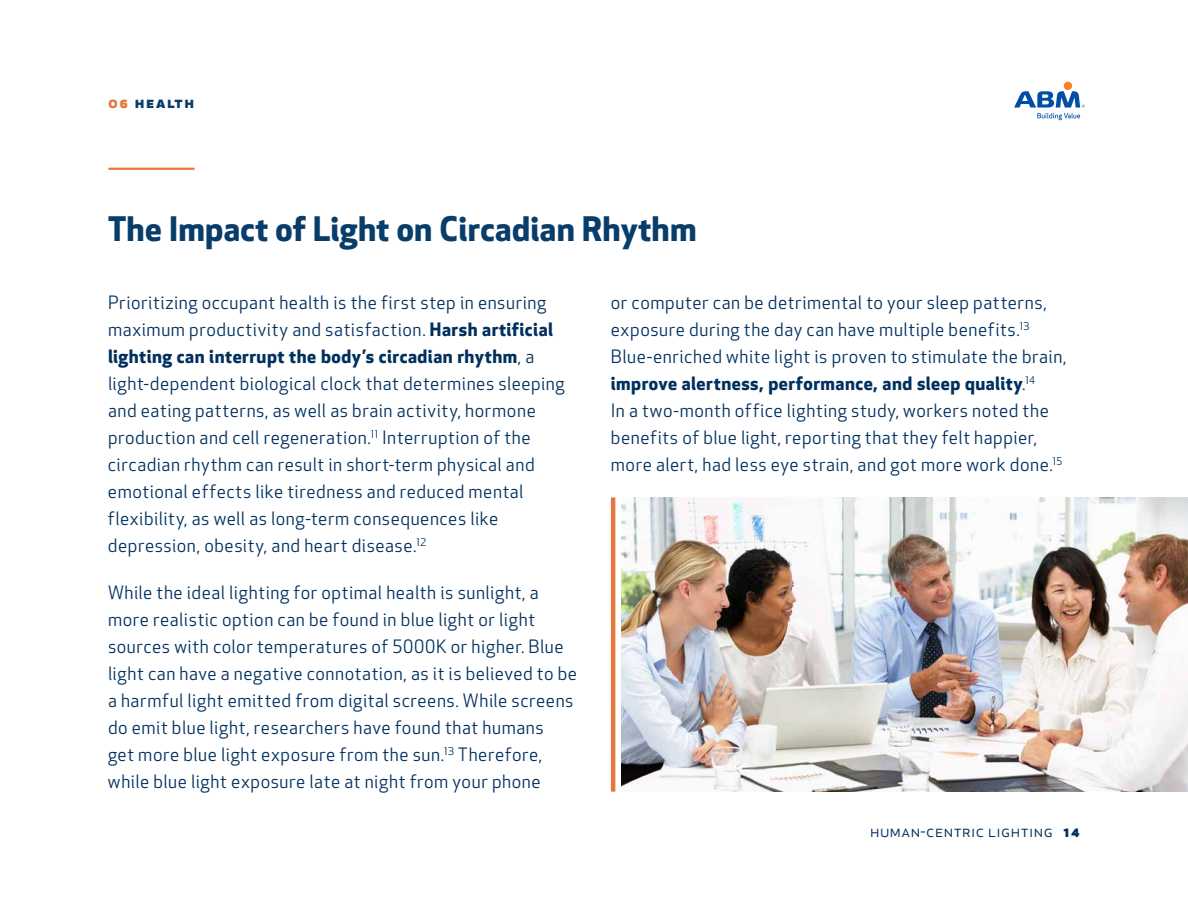
<style>
.page{position:relative;width:1188px;height:918px;background:#fff}
.page>*{position:absolute;margin:0;border:0;box-sizing:border-box;transform-origin:0 0}
.t1{font:700 33px "Apex New";letter-spacing:.01em;color:#083c69}
.t2{font:18px/27px "Apex New";letter-spacing:.03em;color:#00305e}
.t3{font:16.5px "Apex New";letter-spacing:.03em;color:#00305e}
.t4{font:700 16.5px "Apex New";letter-spacing:.1em;color:#083c69}
.s1{color:#e37841}
.s2{font-weight:700}
</style>
<div class="page">
<div style="left:1064px;top:82px;width:8px;height:8px;background:#f6841f;border-radius:50%"></div>
<svg style="left:1014px;top:91px;width:71px;height:29px"></svg>
<hr style="left:109px;top:168px;width:85px;height:2px;background:#e37841">
<img style="left:622px;top:497px;width:566px;height:295px">
<hr style="left:611px;top:497px;width:4px;height:295px;background:#e37841">
<p class="t4" style="left:108px;top:90px;width:88px"><span class="s1">06</span> health</p>
<h1 class="t1" style="left:108px;top:206px;width:590px">The Impact of Light on Circadian Rhythm</h1>
<p class="t2" style="left:108px;top:289px;width:458px">Prioritizing occupant health is the first step in ensuring maximum productivity and satisfaction. <span class="s2">Harsh artificial lighting can interrupt the body’s circadian rhythm</span>, a light-dependent biological clock that determines sleeping and eating patterns, as well as brain activity, hormone production and cell regeneration.<sup>11</sup> Interruption of the circadian rhythm can result in short-term physical and emotional effects like tiredness and reduced mental flexibility, as well as long-term consequences like depression, obesity, and heart disease.<sup>12</sup></p>
<p class="t2" style="left:108px;top:579px;width:471px">While the ideal lighting for optimal health is sunlight, a more realistic option can be found in blue light or light sources with color temperatures of 5000K or higher. Blue light can have a negative connotation, as it is believed to be a harmful light emitted from digital screens. While screens do emit blue light, researchers have found that humans<br>get more blue light exposure from the sun.<sup>13</sup> Therefore, while blue light exposure late at night from your phone</p>
<p class="t2" style="left:611px;top:289px;width:457px">or computer can be detrimental to your sleep patterns, exposure during the day can have multiple benefits.<sup>13<br></sup>Blue-enriched white light is proven to stimulate the brain, <span class="s2">improve alertness, performance, and sleep quality</span>.<sup>14<br></sup>In a two-month office lighting study, workers noted the benefits of blue light, reporting that they felt happier, more alert, had less eye strain, and got more work done.<sup>15</sup></p>
<p class="t3" style="left:870px;top:821px;width:211px">human-centric lighting <span class="s2">14</span></p>
</div>
